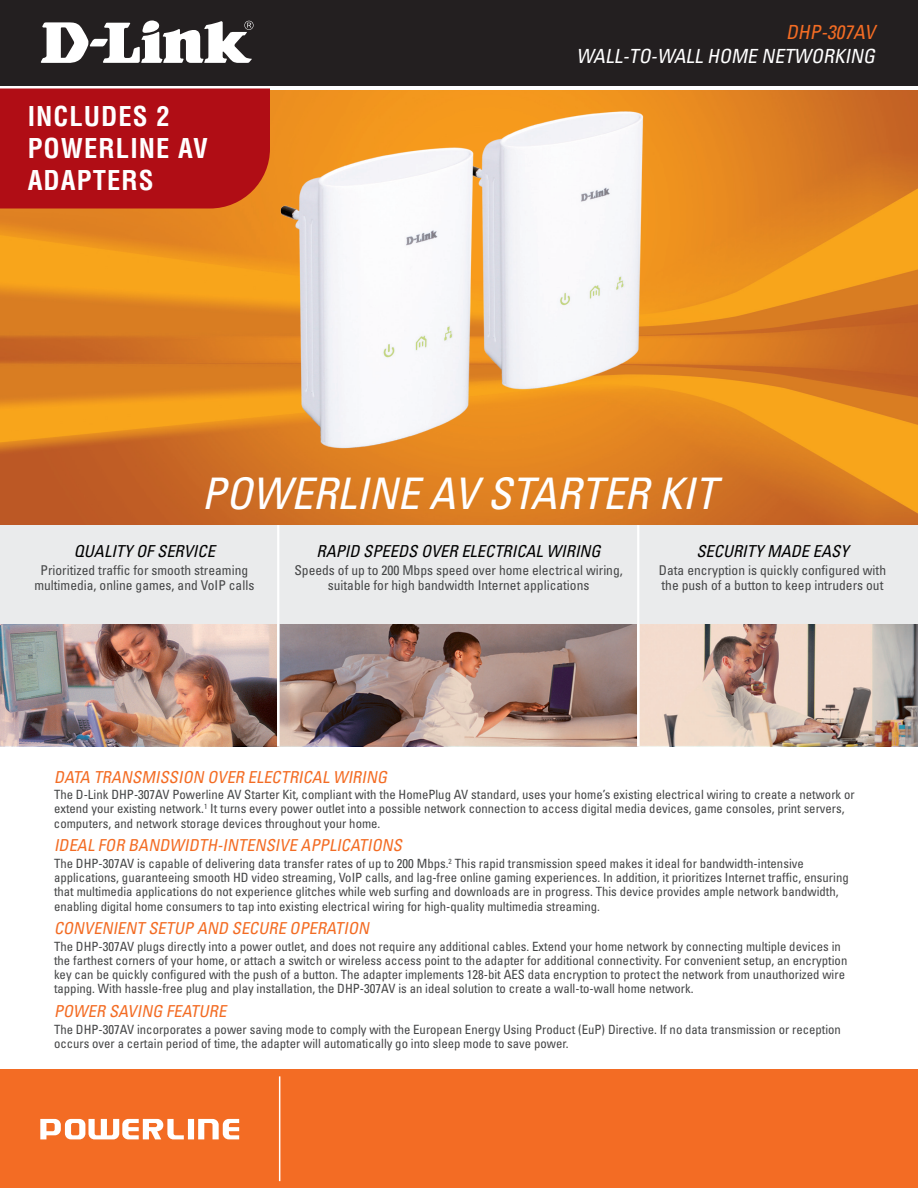
<style>
.page{position:relative;width:918px;height:1188px;background:#fff}
.page>*{position:absolute;margin:0;border:0;box-sizing:border-box;transform-origin:0 0}
.t1{font:italic condensed 43.5px "Univers";color:#fff}
.t2{font:700 condensed 26.7px/32px "Helvetica";letter-spacing:.04em;color:#fff}
.t3{font:italic condensed 19.5px "Univers";color:#fff}
.t4{font:italic condensed 19.5px "Univers";color:#f36c24}
.t5{font:italic condensed 16.5px "Univers";color:#f36c24}
.t6{font:italic condensed 16.5px "Univers";color:#000}
.t7{font:condensed 13.5px/15px "Univers";color:#454647;text-align:center}
.t8{font:condensed 12.75px/14.2px "Univers";color:#454647}
</style>
<div class="page">
<div style="left:0;top:1070px;width:918px;height:118px;background:#f36c24"></div>
<img style="left:0;top:90px;width:918px;height:435px">
<div style="left:0;top:0;width:918px;height:89px;background:linear-gradient(to right,#fff,#fff)"></div>
<div style="left:0;top:0;width:918px;height:85px;background:#231f20"></div>
<svg style="left:41px;top:20px;width:213px;height:43px"></svg>
<hr style="left:279px;top:1076px;width:1px;height:105px;background:#fff">
<svg style="left:40px;top:1119px;width:199px;height:20px"></svg>
<div style="left:0;top:525px;width:918px;height:101px;background:#eaebec"></div>
<hr style="left:277px;top:525px;width:2px;height:99px;background:#fff">
<hr style="left:637px;top:525px;width:2px;height:99px;background:#fff">
<img style="left:0;top:624px;width:918px;height:122px">
<hr style="left:277px;top:624px;width:2px;height:122px;background:#fff">
<hr style="left:637px;top:624px;width:2px;height:122px;background:#fff">
<div style="left:0;top:89px;width:270px;height:120px;background:#b00d15"></div>
<img style="left:262px;top:105px;width:396px;height:350px">
<h2 class="t2" style="left:28px;top:100px;width:182px">INCLUDES 2<br>POWERLINE AV<br>ADAPTERS</h2>
<h3 class="t4" style="left:786px;top:20px;width:95px">DHP-307AV</h3>
<h3 class="t3" style="left:577px;top:43px;width:304px">WALL-TO-WALL HOME NETWORKING</h3>
<h1 class="t1" style="left:202px;top:466px;width:516px">POWERLINE AV STARTER KIT</h1>
<p class="t6" style="left:74px;top:541px;width:143px">QUALITY OF SER VICE</p>
<p class="t7" style="left:34px;top:562px;width:221px">Prioritized traffic for smooth streaming multimedia, online games, and VoIP calls</p>
<p class="t6" style="left:317px;top:541px;width:286px">RAPID SPEEDS OVER ELECTRICAL WIRING</p>
<p class="t7" style="left:294px;top:562px;width:330px">Speeds of up to 200 Mbps speed over home electrical wiring, suitable for high bandwidth Internet applications</p>
<p class="t6" style="left:696px;top:541px;width:154px">SECURITY MADE EASY</p>
<p class="t7" style="left:659px;top:562px;width:229px;text-align:left">Data encryption is quickly configured with the push of a button to keep intruders out</p>
<p class="t5" style="left:54px;top:766px;width:303px">DATA TRANSMISSION OVER ELECTRICAL WIRING</p>
<p class="t8" style="left:54px;top:787px;width:802px">The D-Link DHP-307AV Powerline AV Starter Kit, compliant with the HomePlug AV standard, uses your home’s existing electrical wiring to create a network or extend your existing network.<sup>1</sup> It turns every power outlet into a possible network connection to access digital media devices, game consoles, print servers, computers, and network storage devices throughout your home.</p>
<p class="t5" style="left:54px;top:835px;width:353px">IDEAL FOR BANDWIDTH-INTENSIVE APPLICATIONS</p>
<p class="t8" style="left:54px;top:856px;width:796px">The DHP-307AV is capable of delivering data transfer rates of up to 200 Mbps.<sup>2</sup> This rapid transmission speed makes it ideal for bandwidth-intensive applications, guaranteeing smooth HD video streaming, VoIP calls, and lag-free online gaming experiences. In addition, it prioritizes Internet traffic, ensuring that multimedia applications do not experience glitches while web surfing and downloads are in progress. This device provides ample network bandwidth, enabling digital home consumers to tap into existing electrical wiring for high-quality multimedia streaming.</p>
<p class="t5" style="left:54px;top:918px;width:320px">CONVENIENT SETUP AND SECU RE OPERATION</p>
<p class="t8" style="left:54px;top:939px;width:795px">The DHP-307AV plugs directly into a power outlet, and does not require any additional cables. Extend your home network by connecting multiple devices in the farthest corners of your home, or attach a switch or wireless access point to the adapter for additional connectivity. For convenient setup, an encryption key can be quickly configured with the push of a button. The adapter implements 128-bit AES data encryption to protect the network from unauthorized wire tapping. With hassle-free plug and play installation, the DHP-307AV is an ideal solution to create a wall-to-wall home network.</p>
<p class="t5" style="left:54px;top:1001px;width:177px">POWER SAVING FEATU RE</p>
<p class="t8" style="left:54px;top:1022px;width:789px">The DHP-307AV incorporates a power saving mode to comply with the European Energy Using Product (EuP) Directive. If no data transmission or reception occurs over a certain period of time, the adapter will automatically go into sleep mode to save power.</p>
</div>
